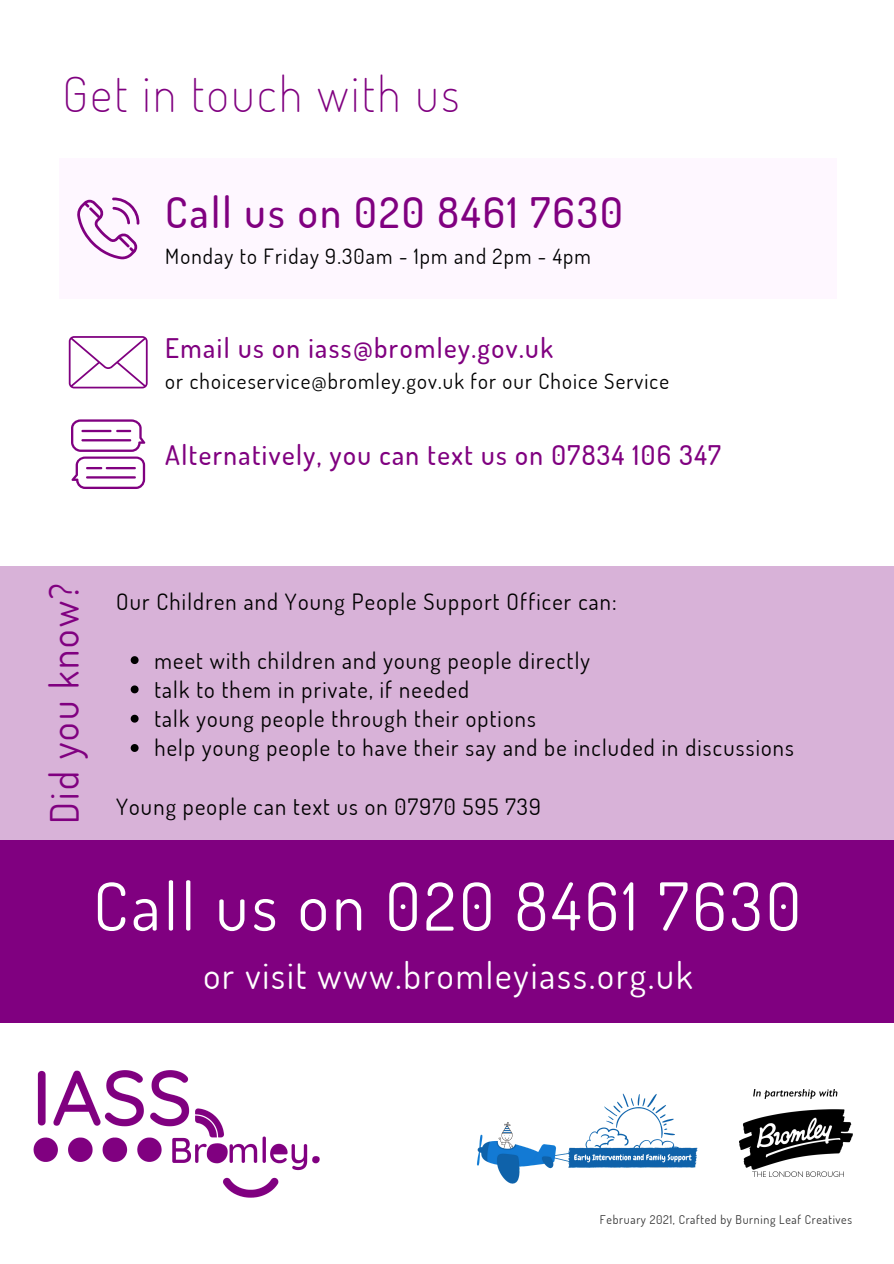
<style>
.page{position:relative;width:894px;height:1264px;background:#fff}
.page>*{position:absolute;margin:0;border:0;box-sizing:border-box;transform-origin:0 0}
.t1{font:66px "Dosis";letter-spacing:.055em;color:#fff}
.t2{font:200 48px "Dosis";letter-spacing:.055em;color:#800080}
.t3{font:500 42px "Dosis";letter-spacing:.055em;color:#800080}
.t4{font:39px "Dosis";letter-spacing:.055em;color:#800080}
.t5{font:36px "Dosis";letter-spacing:.055em;color:#fff}
.t6{font:500 27px "Dosis";letter-spacing:.055em;color:#800080}
.t7{font:22.5px "Dosis";letter-spacing:.055em;color:#000}
.t8{font:21px "Dosis";letter-spacing:.055em;color:#000}
.t9{font:12px "Dosis";letter-spacing:.055em;color:#353535}
</style>
<div class="page">
<img style="left:477px;top:1093px;width:221px;height:91px">
<img style="left:739px;top:1089px;width:112px;height:87px">
<img style="left:33px;top:1070px;width:287px;height:128px">
<div style="left:0;top:567px;width:893px;height:283px;background:#d8b2d8"></div>
<div style="left:0;top:840px;width:893px;height:182px;background:#800080"></div>
<svg style="left:131px;top:656px;width:7px;height:8px"></svg>
<svg style="left:131px;top:685px;width:7px;height:8px"></svg>
<svg style="left:131px;top:714px;width:7px;height:8px"></svg>
<svg style="left:131px;top:744px;width:7px;height:8px"></svg>
<div style="left:59px;top:158px;width:777px;height:141px;background:#fef7ff"></div>
<svg style="left:77px;top:197px;width:63px;height:62px"></svg>
<svg style="left:69px;top:336px;width:79px;height:52px"></svg>
<svg style="left:71px;top:419px;width:74px;height:70px"></svg>
<p class="t2" style="left:62px;top:63px;width:398px">Get in touch with us</p>
<p class="t3" style="left:165px;top:185px;width:459px">Call us on 020 8461 7630</p>
<p class="t8" style="left:165px;top:243px;width:427px">Monday to Friday 9.30am - 1pm and 2pm - 4pm</p>
<p class="t6" style="left:165px;top:330px;width:389px">Email us on iass@bromley.gov.uk</p>
<p class="t8" style="left:165px;top:367px;width:505px">or choiceservice@bromley.gov.uk for our Choice Service</p>
<p class="t6" style="left:165px;top:437px;width:557px">Alternatively, you can text us on 07834 106 347</p>
<p class="t4" style="left:39px;top:823px;width:242px;rotate:-90deg">Did you know?</p>
<p class="t7" style="left:116px;top:587px;width:502px">Our Children and Young People Support Officer can:</p>
<p class="t7" style="left:154px;top:645px;width:437px">meet with children and young people directly</p>
<p class="t7" style="left:154px;top:674px;width:316px">talk to them in private, if needed</p>
<p class="t7" style="left:154px;top:704px;width:383px">talk young people through their options</p>
<p class="t7" style="left:154px;top:733px;width:641px">help young people to have their say and be included in discussions</p>
<p class="t7" style="left:116px;top:792px;width:426px">Young people can text us on 07970 595 739</p>
<p class="t1" style="left:93px;top:862px;width:709px">Call us on 020 8461 7630</p>
<p class="t5" style="left:203px;top:952px;width:490px">or visit www.bromleyiass.org.uk</p>
<p class="t9" style="left:599px;top:1211px;width:253px">February 2021, Crafted by Burning Leaf Creatives</p>
</div>
